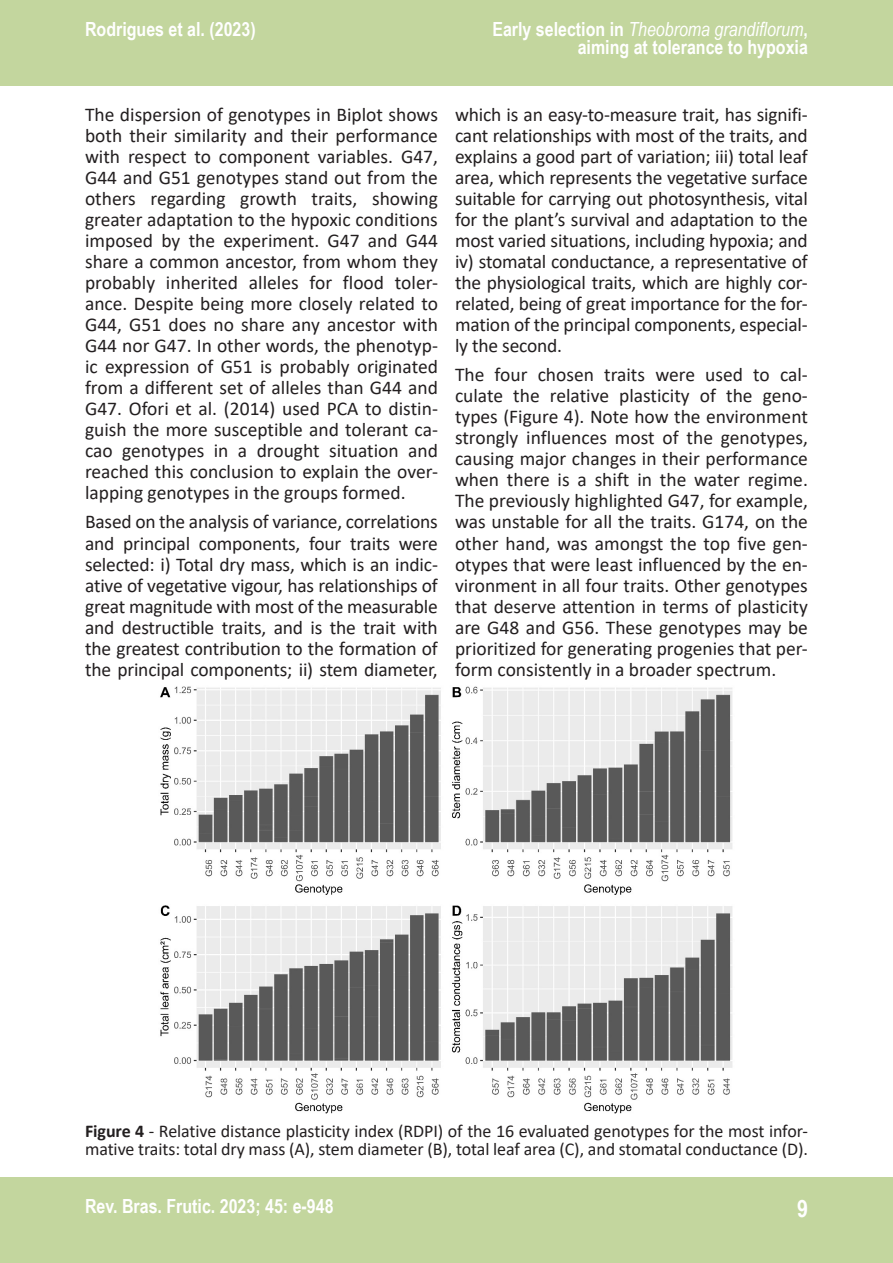
<style>
.page{position:relative;width:893px;height:1263px;background:#fff}
.page>*{position:absolute;margin:0;border:0;box-sizing:border-box;transform-origin:0 0}
.t1{font:700 24px "Arial Narrow";color:#fff}
.Corpo_de_texto{font:19.5px/21px "Calibri";letter-spacing:-.01em;color:#231f20;text-align:justify}
.t2{font:700 19.5px/18px "Arial Narrow";color:#fff;text-align:right}
.Título_Figuras{font:18px/18px "Calibri";letter-spacing:-.005em;color:#231f20}
.s1{font-weight:400;font-style:italic}
.s2{font-weight:700}
</style>
<div class="page">
<div style="left:0;top:0;width:893px;height:85px;background:#c3d69e"></div>
<div style="left:0;top:1178px;width:893px;height:85px;background:#c3d69e"></div>
<img style="left:160px;top:686px;width:573px;height:428px">
<p class="t2" style="left:85px;top:19px;width:172px">Rodrigues et al. (2023)</p>
<p class="t2" style="left:492px;top:19px;width:317px">Early selection in <span class="s1">Theobroma grandiflorum</span>, aiming at tolerance to hypoxia</p>
<p class="Corpo_de_texto" style="left:85px;top:103px;width:354px">The dispersion of genotypes in Biplot shows both their similarity and their performance with respect to component variables. G47, G44 and G51 genotypes stand out from the others regarding growth traits, showing greater adaptation to the hypoxic conditions imposed by the experiment. G47 and G44 share a common ancestor, from whom they probably inherited alleles for flood toler&shy;ance. Despite being more closely related to G44, G51 does no share any ancestor with G44 nor G47. In other words, the phenotyp&shy;ic expression of G51 is probably originated from a different set of alleles than G44 and G47. Ofori et al. (2014) used PCA to distin&shy;guish the more susceptible and tolerant ca&shy;cao genotypes in a drought situation and reached this conclusion to explain the over&shy;lapping genotypes in the groups formed.</p>
<p class="Corpo_de_texto" style="left:85px;top:511px;width:354px">Based on the analysis of variance, correlations and principal components, four traits were selected: i) Total dry mass, which is an indic&shy;ative of vegetative vigour, has relationships of great magnitude with most of the measurable and destructible traits, and is the trait with the greatest contribution to the formation of the principal components; ii) stem diameter,</p>
<p class="Corpo_de_texto" style="left:455px;top:103px;width:354px">which is an easy-to-measure trait, has signifi&shy;cant relationships with most of the traits, and explains a good part of variation; iii) total leaf area, which represents the vegetative surface suitable for carrying out photosynthesis, vital for the plant’s survival and adaptation to the most varied situations, including hypoxia; and iv) stomatal conductance, a representative of the physiological traits, which are highly cor&shy;related, being of great importance for the for&shy;mation of the principal components, especial&shy;ly the second.</p>
<p class="Corpo_de_texto" style="left:455px;top:364px;width:354px">The four chosen traits were used to cal&shy;culate the relative plasticity of the geno&shy;types (Figure 4). Note how the environment strongly influences most of the genotypes, causing major changes in their performance when there is a shift in the water regime.<br>The previously highlighted G47, for example, was unstable for all the traits. G174, on the other hand, was amongst the top five gen&shy;otypes that were least influenced by the en&shy;vironment in all four traits. Other genotypes that deserve attention in terms of plasticity are G48 and G56. These genotypes may be prioritized for generating progenies that per&shy;form consistently in a broader spectrum.</p>
<p class="Título_Figuras" style="left:85px;top:1122px;width:724px"><span class="s2">Figure 4</span> - Relative distance plasticity index (RDPI) of the 16 evaluated genotypes for the most infor&shy;mative traits: total dry mass (A), stem diameter (B), total leaf area (C), and stomatal conductance (D).</p>
<p class="t2" style="left:85px;top:1196px;width:250px">Rev. Bras. Frutic. 2023; 45: e-948</p>
<p class="t1" style="left:797px;top:1190px;width:12px">9</p>
</div>
